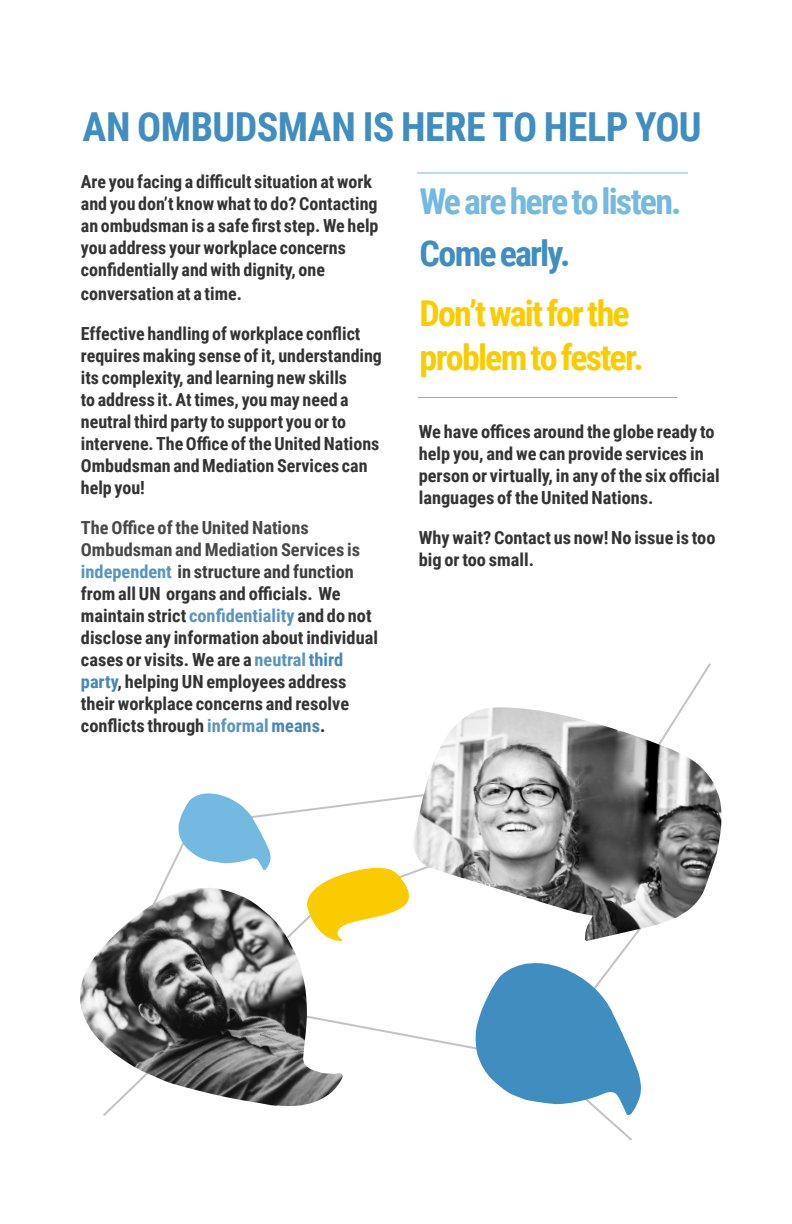
<style>
.page{position:relative;width:792px;height:1224px;background:#fff}
.page>*{position:absolute;margin:0;border:0;box-sizing:border-box;transform-origin:0 0}
.t1{font:700 40px "Roboto Condensed";letter-spacing:-.01em;color:#408ebf}
.t2{font:700 35.6px/44px "Roboto Condensed";letter-spacing:-.05em;color:#facc00}
.t3{font:700 35.6px "Roboto Condensed";letter-spacing:-.05em;color:#74b9e0}
.t4{font:700 35.6px "Roboto Condensed";letter-spacing:-.05em;color:#408ebf}
.t5{font:700 18px/22px "Roboto Condensed";color:#343333}
.s1{color:#484848}
.s2{color:#5794c0}
.s3{color:#3e3e3f}
.s4{color:#4488b9}
.s5{color:#231f20}
</style>
<div class="page">
<hr style="left:417px;top:172px;width:271px;height:1px;background:#74b9e0">
<img style="left:80px;top:943px;width:27px;height:105px">
<img style="left:713px;top:782px;width:9px;height:83px">
<svg style="left:107px;top:663px;width:606px;height:478px"></svg>
<hr style="left:418px;top:397px;width:259px;height:1px;background:#74b9e0">
<p class="t1" style="left:82px;top:99px;width:621px">AN OMBUDSMAN IS HERE TO HELP YOU</p>
<p class="t5" style="left:81px;top:170px;width:299px">Are you facing a difficult situation at work and you don’t know what to do? Contacting an ombudsman is a safe first step. We help you address your workplace concerns confidentially and with dignity, one</p>
<p class="t5" style="left:81px;top:282px;width:163px">conversation at a time.</p>
<p class="t5" style="left:81px;top:322px;width:303px">Effective handling of workplace conflict requires making sense of it, understanding its complexity, and learning new skills<br>to address it. At times, you may need a neutral third party to support you or to intervene. The Office of the United Nations Ombudsman and Mediation Services can help you!</p>
<p class="t5" style="left:81px;top:516px;width:299px"><span class="s1">The Office of the United Nations Ombudsman and Mediation Services is </span><span class="s2">independent</span> <span class="s3">in structure and function </span>from all UN organs and officials. We maintain strict <span class="s2">confidentiality</span> and do not disclose any information about individual cases or visits. We are a <span class="s2">neutral</span><span class="s4">third party</span>, helping UN employees address their workplace concerns and resolve conflicts through <span class="s2">informal</span> <span class="s4">means</span><span class="s5">.</span></p>
<p class="t3" style="left:420px;top:176px;width:263px">We are here to listen.</p>
<p class="t4" style="left:420px;top:228px;width:153px">Come early.</p>
<p class="t2" style="left:420px;top:290px;width:226px">Don’t wait for the problem to fester.</p>
<p class="t5" style="left:419px;top:420px;width:302px">We have offices around the globe ready to help you, and we can provide services in person or virtually, in any of the six official languages of the United Nations.</p>
<p class="t5" style="left:419px;top:526px;width:298px">Why wait? Contact us now! No issue is too big or too small.</p>
</div>
